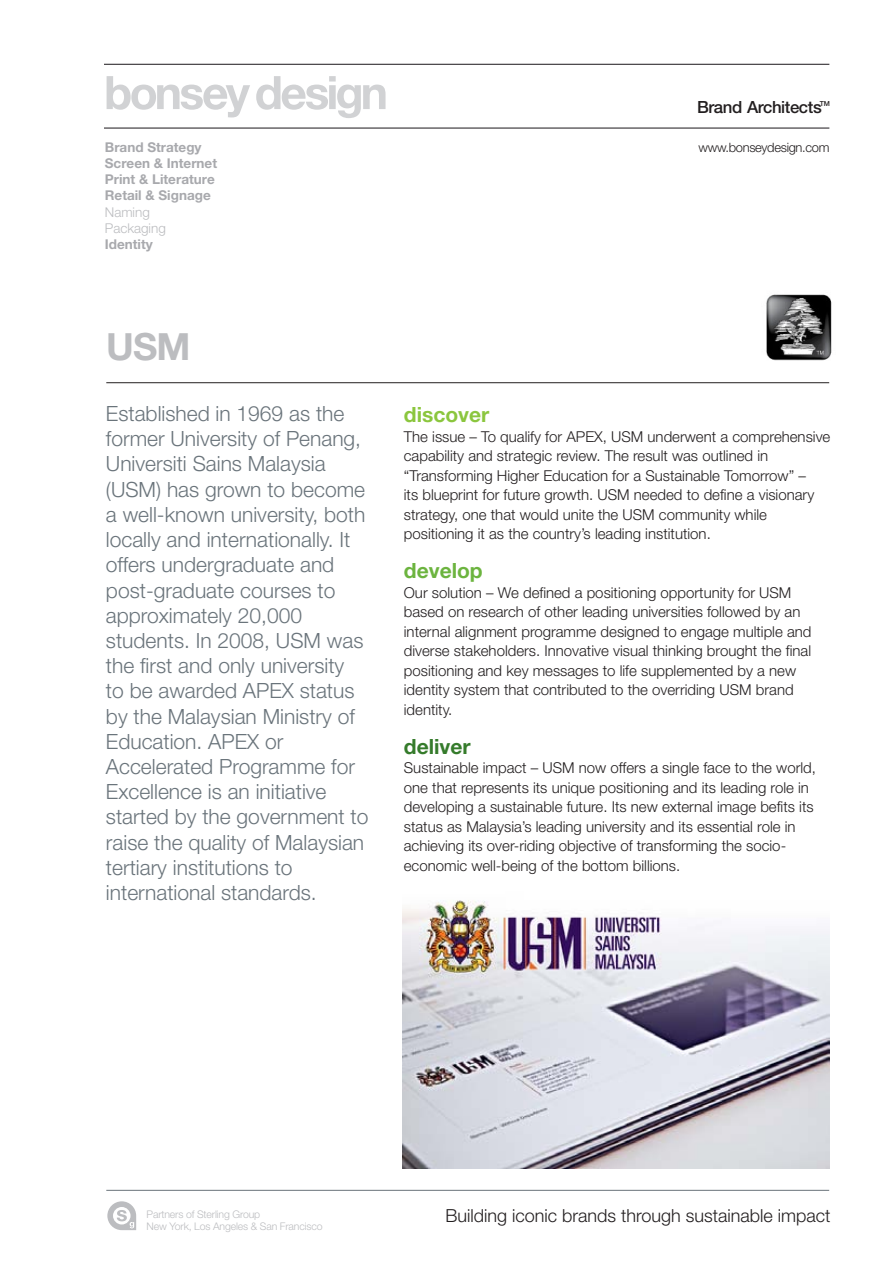
<style>
.page{position:relative;width:893px;height:1263px;background:#fff}
.page>*{position:absolute;margin:0;border:0;box-sizing:border-box;transform-origin:0 0}
.t1{font:700 37.5px "Helvetica Neue";color:#bcbdc0}
.t2{font:300 21px/25.2px "Helvetica Neue";color:#6a747b}
.t3{font:700 21px "Helvetica Neue";color:#8bc63e}
.t4{font:700 21px "Helvetica Neue";color:#6cb43f}
.t5{font:700 21px "Helvetica Neue";color:#357b2b}
.t6{font:300 18px "Helvetica Neue";color:#231f20}
.t7{font:500 16.8px "Helvetica Neue";letter-spacing:-.025em;color:#231f20}
.t8{font:300 15px/19.5px "Helvetica Neue";color:#231f20}
.t9{font:700 13.5px/16.2px "Helvetica Neue";color:#a8a9ad}
.t10{font:300 13.5px/16.2px "Helvetica Neue";color:#bcbdc0}
.t11{font:300 12.9px "Helvetica Neue";letter-spacing:-.025em;color:#231f20}
.t12{font:300 10.5px/12.6px "Helvetica Neue";letter-spacing:-.015em;color:#bcbdc0}
.t13{font:500 6.9px "Helvetica Neue";color:#231f20}
</style>
<div class="page">
<img style="left:402px;top:900px;width:428px;height:268px">
<svg style="left:256px;top:76px;width:130px;height:42px"></svg>
<svg style="left:107px;top:76px;width:143px;height:41px"></svg>
<hr style="left:104px;top:128px;width:725px;height:1px;background:#1b171b">
<hr style="left:104px;top:64px;width:725px;height:1px;background:#1b171b">
<svg style="left:107px;top:1201px;width:29px;height:29px"></svg>
<hr style="left:106px;top:382px;width:723px;height:1px;background:#231f20">
<hr style="left:106px;top:1190px;width:723px;height:1px;background:#6a747b">
<img style="left:766px;top:294px;width:66px;height:67px">
<p class="t9" style="left:105px;top:139px;width:114px">Brand Strategy<br>Screen &amp; Internet<br>Print &amp; Literature<br>Retail &amp; Signage</p>
<p class="t10" style="left:105px;top:203px;width:63px">Naming<br>Packaging</p>
<p class="t9" style="left:105px;top:236px;width:49px">Identity</p>
<h1 class="t1" style="left:106px;top:323px;width:86px">USM</h1>
<p class="t2" style="left:106px;top:400px;width:264px">Established in 1969 as the former University of Penang,<br>Universiti Sains Malaysia (USM) has grown to become a well-known university, both locally and internationally. It offers undergraduate and post-graduate courses to approximately 20,000 students. In 2008, USM was the first and only university<br>to be awarded APEX status by the Malaysian Ministry of<br>Education. APEX or<br>Accelerated Programme for<br>Excellence is an initiative started by the government to raise the quality of Malaysian tertiary institutions to international standards.</p>
<p class="t7" style="left:697px;top:97px;width:126px">Brand Architects</p>
<p class="t13" style="left:820px;top:100px;width:12px">TM</p>
<p class="t11" style="left:698px;top:139px;width:133px">www.bonseydesign.com</p>
<h2 class="t3" style="left:404px;top:401px;width:87px">discover</h2>
<p class="t8" style="left:404px;top:426px;width:428px">The issue – To qualify for APEX, USM underwent a comprehensive capability and strategic review. The result was outlined in “Transforming Higher Education for a Sustainable Tomorrow” –<br>its blueprint for future growth. USM needed to define a visionary strategy, one that would unite the USM community while positioning it as the country’s leading institution.</p>
<h2 class="t4" style="left:404px;top:557px;width:80px">develop</h2>
<p class="t8" style="left:404px;top:582px;width:409px">Our solution – We defined a positioning opportunity for USM based on research of other leading universities followed by an internal alignment programme designed to engage multiple and diverse stakeholders. Innovative visual thinking brought the final positioning and key messages to life supplemented by a new identity system that contributed to the overriding USM brand identity.</p>
<h2 class="t5" style="left:404px;top:733px;width:68px">deliver</h2>
<p class="t8" style="left:404px;top:758px;width:414px">Sustainable impact – USM now offers a single face to the world, one that represents its unique positioning and its leading role in developing a sustainable future. Its new external image befits its status as Malaysia’s leading university and its essential role in achieving its over-riding objective of transforming the socio&shy;economic well-being of the bottom billions.</p>
<p class="t12" style="left:147px;top:1207px;width:177px">Partners of Sterling Group<br>New York, Los Angeles &amp; San Francisco</p>
<p class="t6" style="left:445px;top:1204px;width:387px">Building iconic brands through sustainable impact</p>
</div>
